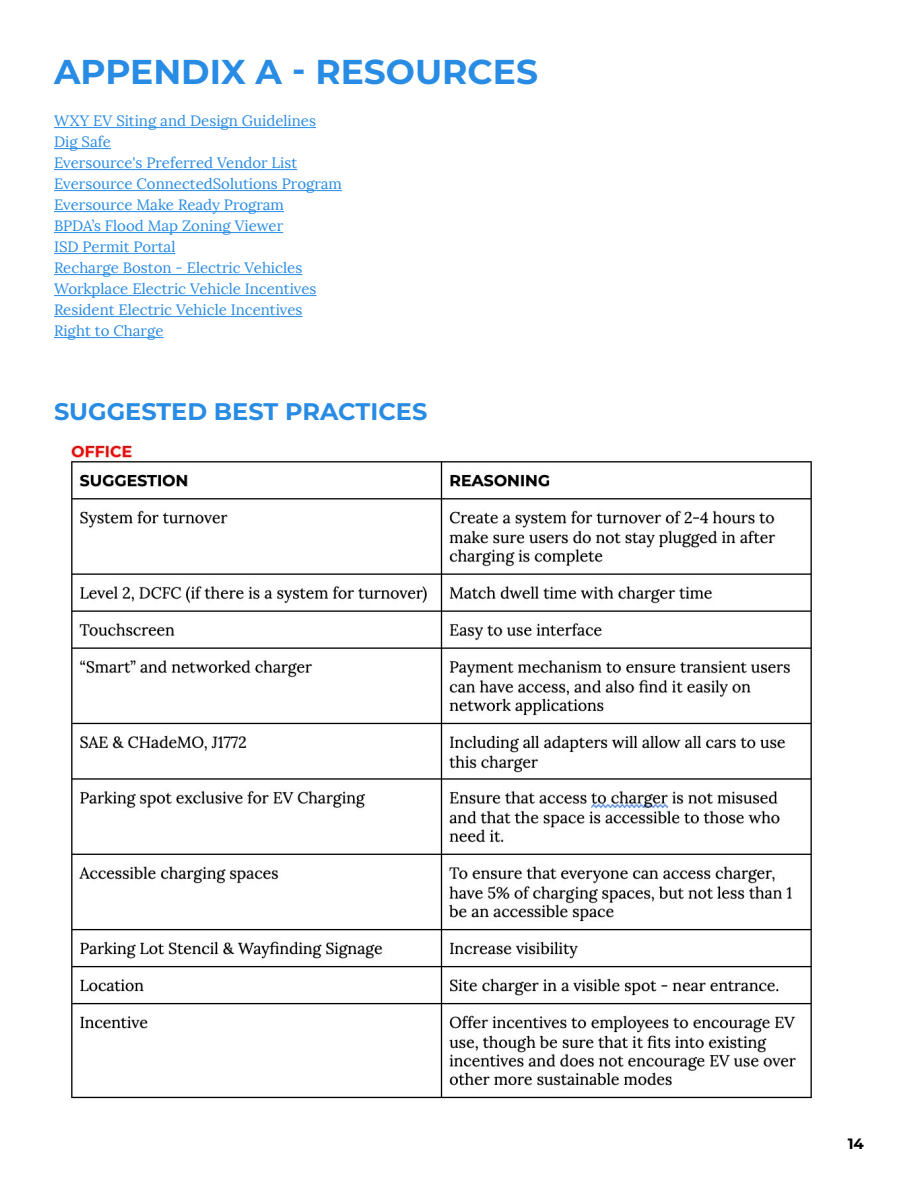
<style>
.page{position:relative;width:918px;height:1188px;background:#fff}
.page>*{position:absolute;margin:0;border:0;box-sizing:border-box;transform-origin:0 0}
.t1{font:700 34.5px "Montserrat";color:#288be4}
.t2{font:700 24px "Montserrat";color:#288be4}
.t3{font:15px/21px "Lora";color:#288be4}
.t4{font:700 15px "Montserrat";color:#000}
</style>
<div class="page">
<hr style="left:54px;top:127px;width:262px;height:1px;background:#288be4">
<hr style="left:54px;top:148px;width:57px;height:1px;background:#288be4">
<hr style="left:54px;top:169px;width:243px;height:1px;background:#288be4">
<hr style="left:54px;top:190px;width:288px;height:1px;background:#288be4">
<hr style="left:54px;top:211px;width:230px;height:1px;background:#288be4">
<hr style="left:54px;top:232px;width:229px;height:1px;background:#288be4">
<hr style="left:54px;top:253px;width:121px;height:1px;background:#288be4">
<hr style="left:54px;top:274px;width:248px;height:1px;background:#288be4">
<hr style="left:54px;top:295px;width:262px;height:1px;background:#288be4">
<hr style="left:54px;top:316px;width:249px;height:1px;background:#288be4">
<hr style="left:54px;top:337px;width:110px;height:1px;background:#288be4">
<img style="left:70px;top:443px;width:742px;height:656px">
<h1 class="t1" style="left:54px;top:47px;width:486px">APPENDIX A - RESOURCES</h1>
<p class="t3" style="left:54px;top:111px;width:289px">WXY EV Siting and Design Guidelines<br>Dig Safe<br>Eversource's Preferred Vendor List<br>Eversource ConnectedSolutions Program<br>Eversource Make Ready Program<br>BPDA’s Flood Map Zoning Viewer<br>ISD Permit Portal<br>Recharge Boston - Electric Vehicles<br>Workplace Electric Vehicle Incentives<br>Resident Electric Vehicle Incentives<br>Right to Charge</p>
<h2 class="t2" style="left:54px;top:395px;width:375px">SUGGESTED BEST PRACTICES</h2>
<p class="t4" style="left:848px;top:1132px;width:18px">14</p>
</div>
